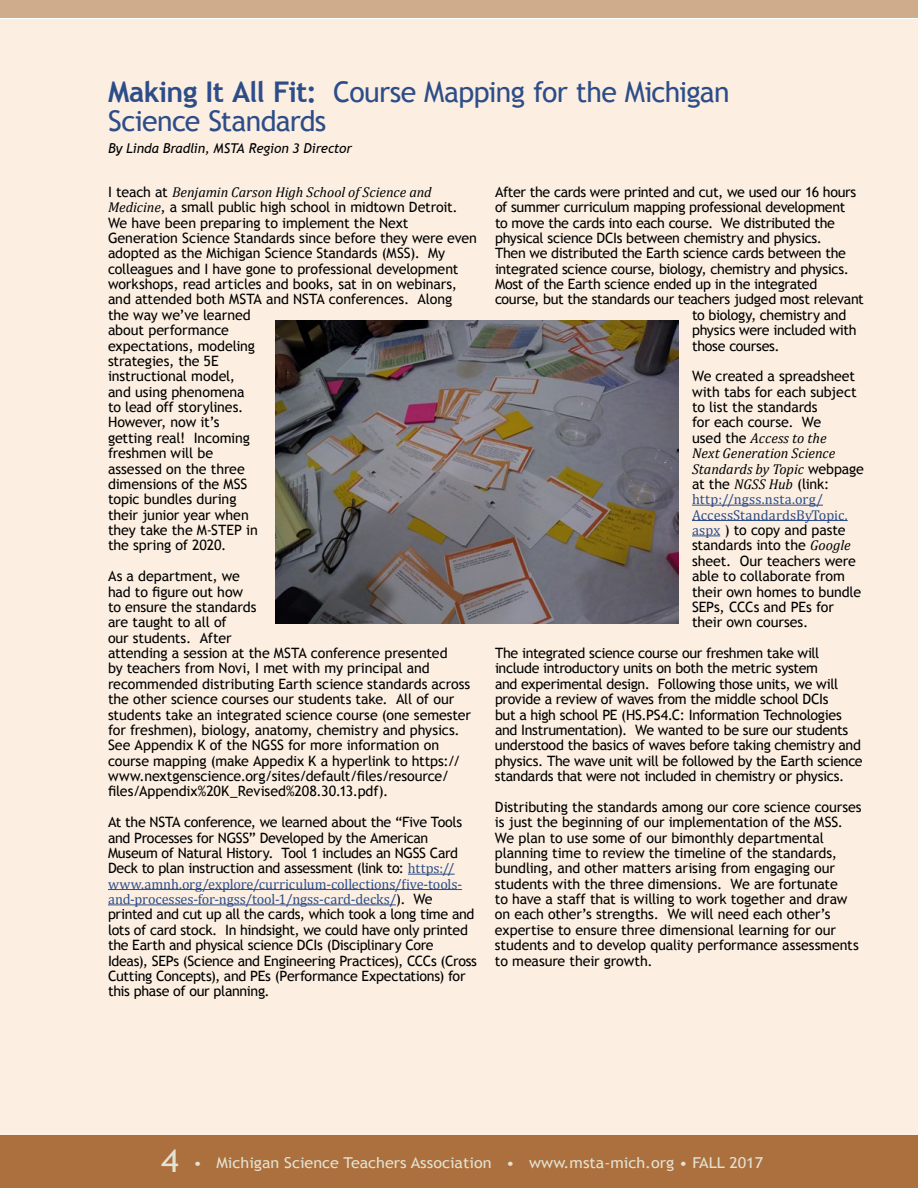
<style>
.page{position:relative;width:918px;height:1188px;background:#fff}
.page>*{position:absolute;margin:0;border:0;box-sizing:border-box;transform-origin:0 0}
.t1{font:28.5px/28.5px "Trebuchet MS";letter-spacing:-.025em;color:#2d4d89}
.t2{font:15px "Trebuchet MS";color:#e4e2d2;scale:1.08 1}
.t3{font:14.25px/15.5px "Trebuchet MS";letter-spacing:-.015em;color:#000}
.t4{font:14.25px/15.5px "Cambria";color:#2d4d89}
.t5{font:italic 14.25px/15.5px "Cambria";letter-spacing:-.005em;color:#000}
.t6{font:italic 13.5px "Trebuchet MS";letter-spacing:-.015em;color:#000}
.s1{font-weight:700}
.s2{font-family:"Trebuchet MS";font-style:normal}
.s3{font-family:"Cambria";font-style:italic}
.s4{font-family:"Cambria";color:#2d4d89}
.s5{font-family:"Trebuchet MS";color:#000}
.s6{font-size:15px}
.s7{font-size:31.5px}
</style>
<div class="page">
<div style="left:0;top:1134px;width:918px;height:54px;background:#ab703d"></div>
<div style="left:0;top:0;width:918px;height:18px;background:#cfac8c"></div>
<div style="left:0;top:19px;width:918px;height:1116px;background:#fcefe1"></div>
<hr style="left:408px;top:874px;width:47px;height:1px;background:#2d4d89">
<hr style="left:108px;top:889px;width:354px;height:1px;background:#2d4d89">
<hr style="left:108px;top:904px;width:288px;height:1px;background:#2d4d89">
<hr style="left:692px;top:505px;width:131px;height:1px;background:#2d4d89">
<hr style="left:692px;top:520px;width:156px;height:1px;background:#2d4d89">
<svg style="left:692px;top:535px;width:28px;height:1px"></svg>
<img style="left:275px;top:321px;width:404px;height:302px">
<h1 class="t1" style="left:108px;top:78px;width:623px"><span class="s1">Making It All Fit:</span> Course Mapping for the Michigan<br>Science Standards</h1>
<p class="t6" style="left:108px;top:140px;width:246px">By Linda Bradlin, MSTA Region 3 Director</p>
<p class="t5" style="left:108px;top:184px;width:325px"><span class="s2">I teach at</span> Benjamin Carson High School of Science and</p>
<p class="t3" style="left:108px;top:200px;width:370px"><span class="s3">Medicine</span>, a small public high school in midtown Detroit.<br>We have been preparing to implement the Next<br>Generation Science Standards since before they were even adopted as the Michigan Science Standards (MSS). My colleagues and I have gone to professional development workshops, read articles and books, sat in on webinars, and attended both MSTA and NSTA conferences. Along<br>the way we’ve learned<br>about performance<br>expectations, modeling<br>strategies, the 5E<br>instructional model,<br>and using phenomena<br>to lead off storylines.<br>However, now it’s<br>getting real! Incoming<br>freshmen will be<br>assessed on the three<br>dimensions of the MSS<br>topic bundles during<br>their junior year when<br>they take the M-STEP in<br>the spring of 2020.</p>
<p class="t3" style="left:108px;top:569px;width:365px">As a department, we<br>had to figure out how<br>to ensure the standards<br>are taught to all of<br>our students. After<br>attending a session at the MSTA conference presented<br>by teachers from Novi, I met with my principal and recommended distributing Earth science standards across the other science courses our students take. All of our students take an integrated science course (one semester for freshmen), biology, anatomy, chemistry and physics.<br>See Appendix K of the NGSS for more information on course mapping (make Appedix K a hyperlink to https:// www.nextgenscience.org/sites/default/files/resource/ files/Appendix%20K_Revised%208.30.13.pdf).</p>
<p class="t3" style="left:108px;top:815px;width:356px">At the NSTA conference, we learned about the “Five Tools and Processes for NGSS” Developed by the American Museum of Natural History. Tool 1 includes an NGSS Card Deck to plan instruction and assessment (link to: <span class="s4">https://</span></p>
<p class="t4" style="left:108px;top:876px;width:356px">www.amnh.org/explore/curriculum-collections/five-tools&shy;and-processes-for-ngss/tool-1/ngss-card-decks/<span class="s5">). We</span></p>
<p class="t3" style="left:108px;top:907px;width:370px">printed and cut up all the cards, which took a long time and lots of card stock. In hindsight, we could have only printed the Earth and physical science DCIs (Disciplinary Core Ideas), SEPs (Science and Engineering Practices), CCCs (Cross Cutting Concepts), and PEs (Performance Expectations) for this phase of our planning.</p>
<p class="t3" style="left:495px;top:184px;width:363px">After the cards were printed and cut, we used our 16 hours</p>
<p class="t3" style="left:495px;top:200px;width:352px">of summer curriculum mapping professional development</p>
<p class="t3" style="left:495px;top:215px;width:342px">to move the cards into each course. We distributed the</p>
<p class="t3" style="left:495px;top:230px;width:329px">physical science DCIs between chemistry and physics.</p>
<p class="t3" style="left:495px;top:246px;width:352px">Then we distributed the Earth science cards between the</p>
<p class="t3" style="left:495px;top:261px;width:355px">integrated science course, biology, chemistry and physics.</p>
<p class="t3" style="left:495px;top:276px;width:324px">Most of the Earth science ended up in the integrated</p>
<p class="t3" style="left:495px;top:292px;width:370px">course, but the standards our teachers judged most relevant</p>
<p class="t3" style="left:692px;top:307px;width:156px">to biology, chemistry and</p>
<p class="t3" style="left:692px;top:323px;width:166px">physics were included with</p>
<p class="t3" style="left:692px;top:338px;width:89px">those courses.</p>
<p class="t3" style="left:692px;top:369px;width:166px">We created a spreadsheet with tabs for each subject to list the standards<br>for each course. We</p>
<p class="t5" style="left:692px;top:430px;width:173px"><span class="s2">used the</span> Access to the<br>Next Generation Science<br>Standards by Topic <span class="s2">webpage</span></p>
<p class="t3" style="left:692px;top:476px;width:139px">at the <span class="s3">NGSS Hub</span> (link:</p>
<p class="t4" style="left:692px;top:492px;width:157px">http://ngss.nsta.org/<br>AccessStandardsByTopic.</p>
<p class="t3" style="left:692px;top:522px;width:171px"><span class="s4">aspx</span> ) to copy and paste standards into the <span class="s3">Google </span>sheet. Our teachers were able to collaborate from their own homes to bundle<br>SEPs, CCCs and PEs for their own courses.</p>
<p class="t3" style="left:495px;top:646px;width:369px">The integrated science course our freshmen take will include introductory units on both the metric system<br>and experimental design. Following those units, we will provide a review of waves from the middle school DCIs<br>but a high school PE (HS.PS4.C: Information Technologies and Instrumentation<span class="s6">)</span>. We wanted to be sure our students understood the basics of waves before taking chemistry and physics. The wave unit will be followed by the Earth science standards that were not included in chemistry or physics.</p>
<p class="t3" style="left:495px;top:799px;width:368px">Distributing the standards among our core science courses is just the beginning of our implementation of the MSS.<br>We plan to use some of our bimonthly departmental planning time to review the timeline of the standards, bundling, and other matters arising from engaging our students with the three dimensions. We are fortunate<br>to have a staff that is willing to work together and draw on each other’s strengths. We will need each other’s expertise to ensure three dimensional learning for our students and to develop quality performance assessments to measure their growth.</p>
<p class="t2" style="left:161px;top:1154px;width:559px"><span class="s7">4</span> • Michigan Science Teachers Association • www.msta-mich.org • FALL 2017</p>
</div>
